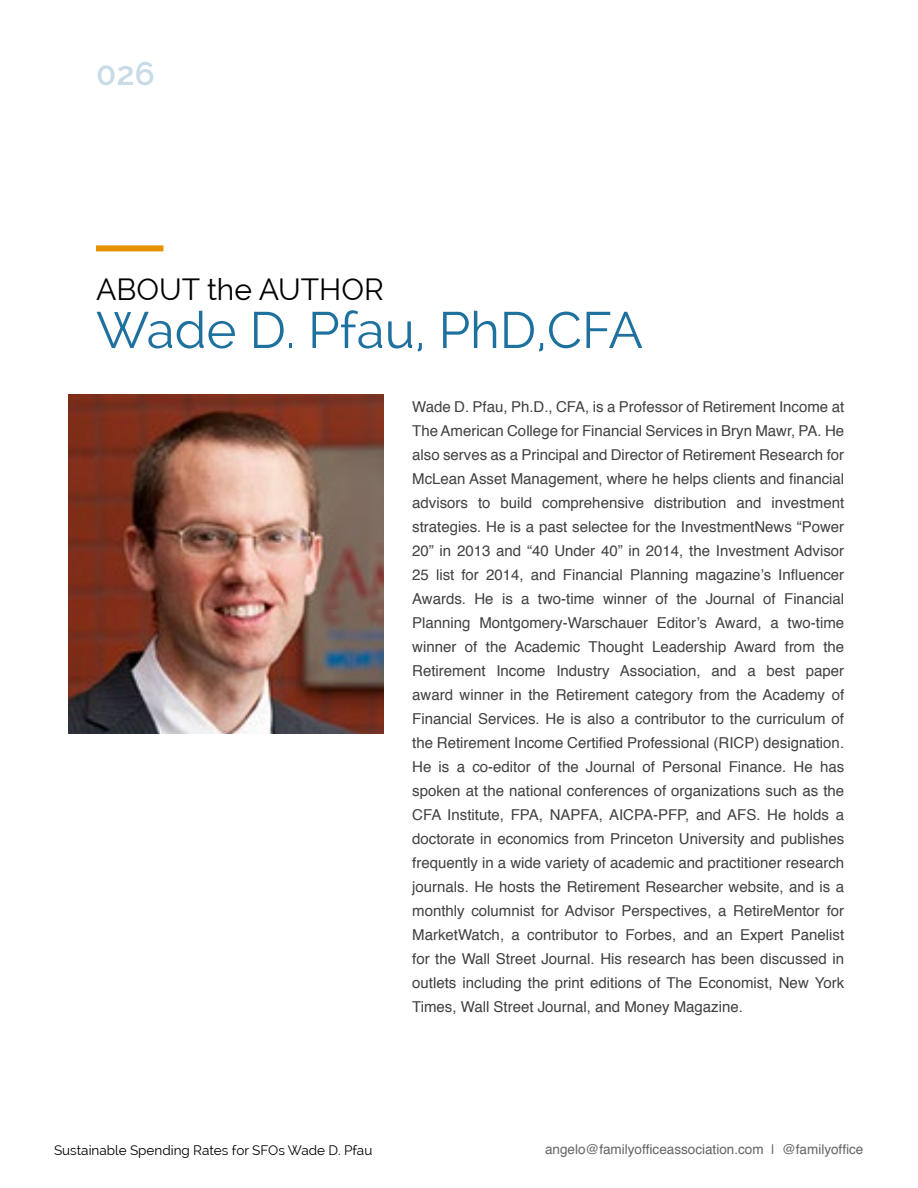
<style>
.page{position:relative;width:918px;height:1188px;background:#fff}
.page>*{position:absolute;margin:0;border:0;box-sizing:border-box;transform-origin:0 0}
.t1{font:51px "Raleway";color:#1e719f}
.t2{font:600 33px "Raleway";color:#c7dce7}
.t3{font:30px "Raleway";color:#000}
.t4{font:15px/24px "Helvetica";color:#414042;text-align:justify}
.t5{font:13.5px "Helvetica";color:#636466}
.t6{font:13.5px "Raleway";color:#000}
</style>
<div class="page">
<div style="left:96px;top:245px;width:68px;height:6px;background:#e69200"></div>
<img style="left:68px;top:394px;width:315px;height:340px">
<h2 class="t2" style="left:96px;top:54px;width:60px">026</h2>
<h3 class="t3" style="left:96px;top:272px;width:289px">ABOUT the AUTHOR</h3>
<h1 class="t1" style="left:96px;top:300px;width:548px">Wade D. Pfau, PhD,CFA</h1>
<p class="t4" style="left:412px;top:395px;width:433px">Wade D. Pfau, Ph.D., CFA, is a Professor of Retirement Income at The American College for Financial Services in Bryn Mawr, PA. He also serves as a Principal and Director of Retirement Research for McLean Asset Management, where he helps clients and financial advisors to build comprehensive distribution and investment strategies. He is a past selectee for the InvestmentNews “Power 20” in 2013 and “40 Under 40” in 2014, the Investment Advisor 25 list for 2014, and Financial Planning magazine’s Influencer Awards. He is a two-time winner of the Journal of Financial Planning Montgomery-Warschauer Editor’s Award, a two-time winner of the Academic Thought Leadership Award from the Retirement Income Industry Association, and a best paper award winner in the Retirement category from the Academy of Financial Services. He is also a contributor to the curriculum of the Retirement Income Certified Professional (RICP) designation.<br>He is a co-editor of the Journal of Personal Finance. He has spoken at the national conferences of organizations such as the CFA Institute, FPA, NAPFA, AICPA-PFP, and AFS. He holds a doctorate in economics from Princeton University and publishes frequently in a wide variety of academic and practitioner research journals. He hosts the Retirement Researcher website, and is a monthly columnist for Advisor Perspectives, a RetireMentor for MarketWatch, a contributor to Forbes, and an Expert Panelist for the Wall Street Journal. His research has been discussed in outlets including the print editions of The Economist, New York Times, Wall Street Journal, and Money Magazine.</p>
<p class="t6" style="left:54px;top:1142px;width:320px">Sustainable Spending Rates for SFOs Wade D. Pfau</p>
<p class="t5" style="left:545px;top:1138px;width:320px">angelo@familyofficeassociation.com | @familyoffice</p>
</div>
